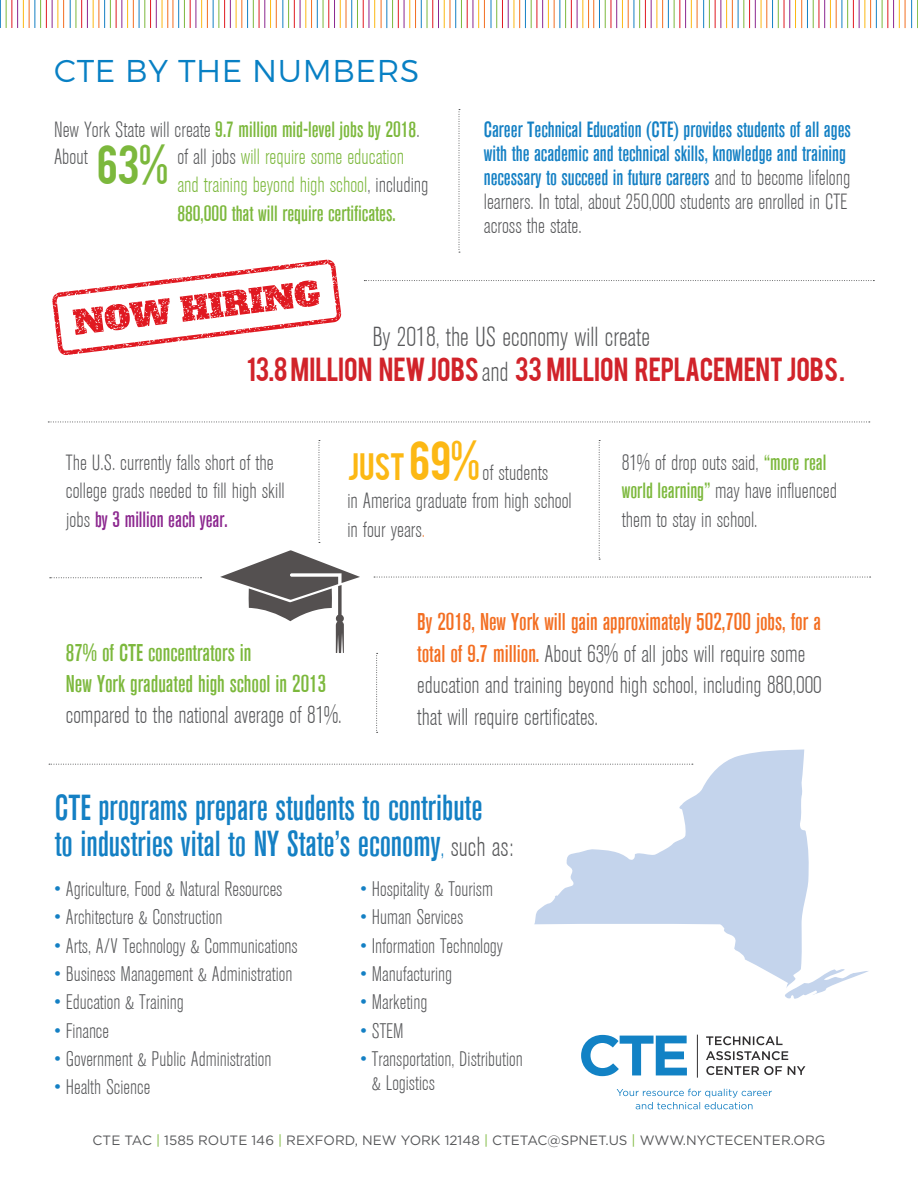
<style>
.page{position:relative;width:918px;height:1188px;background:#fff}
.page>*{position:absolute;margin:0;border:0;box-sizing:border-box;transform-origin:0 0}
.t1{font:42.75px "Bebas";color:#7cb83c}
.SubBody{font:500 condensed 36px/35.7px "Akzidenz Grotesk BE";color:#1480c4}
.t2{font:300 31.5px "Montserrat";letter-spacing:.02em;color:#0880c4}
.SubBody-2{font:300 condensed 27.45px "Akzidenz Grotesk BE";color:#57585a}
.SubBody-3{font:26.25px "Bebas";letter-spacing:-.01em;color:#d1232a}
.SubBody-4{font:300 condensed 24.15px/31.3px "Akzidenz Grotesk BE";color:#57585a}
.SubBody-5{font:500 condensed 24.15px/31.3px "Akzidenz Grotesk BE";color:#7cb83c}
.SubBody-6{font:500 condensed 21.9px/24.2px "Akzidenz Grotesk BE";color:#1480c4}
.SubBody-7{font:300 condensed 21.9px/28.5px "Akzidenz Grotesk BE";color:#57585a}
.SubBody-8{font:300 condensed 21.9px/28.5px "Akzidenz Grotesk BE";color:#7cb83c}
.SubBody-9{font:500 condensed 21.9px/27px "Akzidenz Grotesk BE";color:#7cb83c}
.SubBody-10{font:300 condensed 21px/24px "Akzidenz Grotesk BE";color:#57585a}
.t3{font:13.5px "Gotham";color:#57585a}
.s1{font-weight:300;color:#57585a}
.s2{color:#57585a}
.s3{font-weight:500}
.s4{font-family:"Akzidenz Grotesk BE";font-weight:300;font-stretch:condensed;font-size:27.45px;color:#57585a}
.s5{font-weight:500;color:#8c278f}
.s6{font-family:"Bebas";font-weight:400;font-stretch:normal;font-size:30px;color:#fcb814}
.s7{font-family:"Bebas";font-weight:400;font-stretch:normal;font-size:42.75px;color:#fcb814}
.s8{color:#f68945}
.s9{font-weight:500;color:#7cb83c}
.s10{font-weight:500;color:#f36e21}
.s11{font-weight:300;font-size:27.45px}
.s12{font-weight:300;font-size:27.45px;color:#57585a}
.s13{color:#1480c4}
.s14{color:#7cb83c}
</style>
<div class="page">
<svg style="left:0;top:0;width:64px;height:28px"></svg>
<svg style="left:70px;top:0;width:305px;height:28px"></svg>
<svg style="left:381px;top:0;width:104px;height:28px"></svg>
<svg style="left:491px;top:0;width:427px;height:28px"></svg>
<svg style="left:459px;top:109px;width:1px;height:144px"></svg>
<svg style="left:364px;top:280px;width:510px;height:1px"></svg>
<svg style="left:220px;top:550px;width:140px;height:103px"></svg>
<svg style="left:52px;top:260px;width:289px;height:95px"></svg>
<svg style="left:48px;top:422px;width:822px;height:1px"></svg>
<svg style="left:319px;top:440px;width:1px;height:103px"></svg>
<svg style="left:49px;top:764px;width:485px;height:1px"></svg>
<svg style="left:599px;top:440px;width:1px;height:120px"></svg>
<svg style="left:374px;top:577px;width:497px;height:1px"></svg>
<svg style="left:50px;top:577px;width:152px;height:1px"></svg>
<svg style="left:376px;top:653px;width:2px;height:80px"></svg>
<svg style="left:534px;top:749px;width:275px;height:231px"></svg>
<svg style="left:783px;top:968px;width:85px;height:31px"></svg>
<svg style="left:617px;top:1089px;width:155px;height:20px"></svg>
<hr style="left:697px;top:1035px;width:1px;height:43px;background:#312f30">
<svg style="left:706px;top:1066px;width:99px;height:9px"></svg>
<svg style="left:706px;top:1051px;width:82px;height:9px"></svg>
<svg style="left:706px;top:1036px;width:77px;height:9px"></svg>
<svg style="left:581px;top:1035px;width:106px;height:41px"></svg>
<p class="t2" style="left:54px;top:51px;width:367px">CTE BY THE NUMBERS</p>
<p class="SubBody-9" style="left:54px;top:116px;width:367px"><span class="s1">New York State will create</span> 9.7 million mid-level jobs by 2018<span class="s1">.<br>About</span></p>
<p class="t1" style="left:97px;top:134px;width:74px">63%</p>
<p class="SubBody-8" style="left:177px;top:143px;width:253px"><span class="s2">of all jobs</span> will require some education and training beyond high school<span class="s2">, including<br></span><span class="s3">880,000 that will require certificates.</span></p>
<p class="SubBody-6" style="left:484px;top:118px;width:369px">Career Technical Education (CTE) provides students of all ages with the academic and technical skills, knowledge and training necessary to succeed in future careers <span class="s1">and to become lifelong learners. In total, about 250,000 students are enrolled in CTE across the state.</span></p>
<p class="SubBody-2" style="left:372px;top:321px;width:279px">By 2018, the US economy will create</p>
<p class="SubBody-3" style="left:247px;top:350px;width:600px">13.8 MILLION NEW JOBS <span class="s4">and</span> 33 MILLION REPLACEMENT JOBS .</p>
<p class="SubBody-7" style="left:66px;top:448px;width:220px">The U.S. currently falls short of the college grads needed to fill high skill jobs <span class="s5">by 3 million each year.</span></p>
<p class="SubBody-7" style="left:347px;top:459px;width:226px"><span class="s6">JUST</span><span class="s7">69%</span> of students<br>in America graduate from high school in four years<span class="s8">.</span></p>
<p class="SubBody-7" style="left:622px;top:449px;width:217px">81% of drop outs said, <span class="s9">“more real world learning”</span> may have influenced them to stay in school.</p>
<p class="SubBody-5" style="left:66px;top:637px;width:277px">87% of CTE concentrators in<br>New York graduated high school in 2013 <span class="s1">compared to the national average of 81%.</span></p>
<p class="SubBody-4" style="left:417px;top:607px;width:406px"><span class="s10">By 2018, New York will gain approximately 502,700 jobs, for a total of 9.7 million.</span> About 63% of all jobs will require some education and training beyond high school, including 880,000 that will require certificates.</p>
<p class="SubBody" style="left:55px;top:791px;width:460px">CTE programs prepare students to contribute<br>to industries vital to NY State’s economy<span class="s11">,</span> <span class="s12">such as:</span></p>
<p class="SubBody-10" style="left:54px;top:877px;width:230px"><span class="s13">•</span> Agriculture, Food &amp; Natural Resources</p>
<p class="SubBody-10" style="left:54px;top:906px;width:170px"><span class="s13">•</span> Architecture &amp; Construction</p>
<p class="SubBody-10" style="left:54px;top:934px;width:245px"><span class="s13">•</span> Arts, A/V Technology &amp; Communications</p>
<p class="SubBody-10" style="left:54px;top:962px;width:240px"><span class="s13">•</span> Business Management &amp; Administration</p>
<p class="SubBody-10" style="left:54px;top:991px;width:131px"><span class="s13">•</span> Education &amp; Training</p>
<p class="SubBody-10" style="left:54px;top:1019px;width:57px"><span class="s13">•</span> Finance</p>
<p class="SubBody-10" style="left:54px;top:1047px;width:219px"><span class="s13">•</span> Government &amp; Public Administration</p>
<p class="SubBody-10" style="left:54px;top:1076px;width:98px"><span class="s13">•</span> Health Science</p>
<p class="SubBody-10" style="left:360px;top:877px;width:135px"><span class="s13">•</span> Hospitality &amp; Tourism</p>
<p class="SubBody-10" style="left:360px;top:906px;width:105px"><span class="s13">•</span> Human Services</p>
<p class="SubBody-10" style="left:360px;top:934px;width:145px"><span class="s13">•</span> Information Technology</p>
<p class="SubBody-10" style="left:360px;top:962px;width:94px"><span class="s13">•</span> Manufacturing</p>
<p class="SubBody-10" style="left:360px;top:991px;width:69px"><span class="s13">•</span> Marketing</p>
<p class="SubBody-10" style="left:360px;top:1019px;width:45px"><span class="s13">•</span> STEM</p>
<p class="SubBody-10" style="left:372px;top:1047px;width:152px;text-indent:-12px"><span class="s13">•</span> Transportation, Distribution &amp; Logistics</p>
<p class="t3" style="left:93px;top:1133px;width:734px">CTE TAC <span class="s14">|</span> 1585 ROUTE 146 <span class="s14">|</span> REXFORD, NEW YORK 12148 <span class="s14">|</span> CTETAC@SPNET.US <span class="s14">|</span> WWW.NYCTECENTER.ORG</p>
</div>
